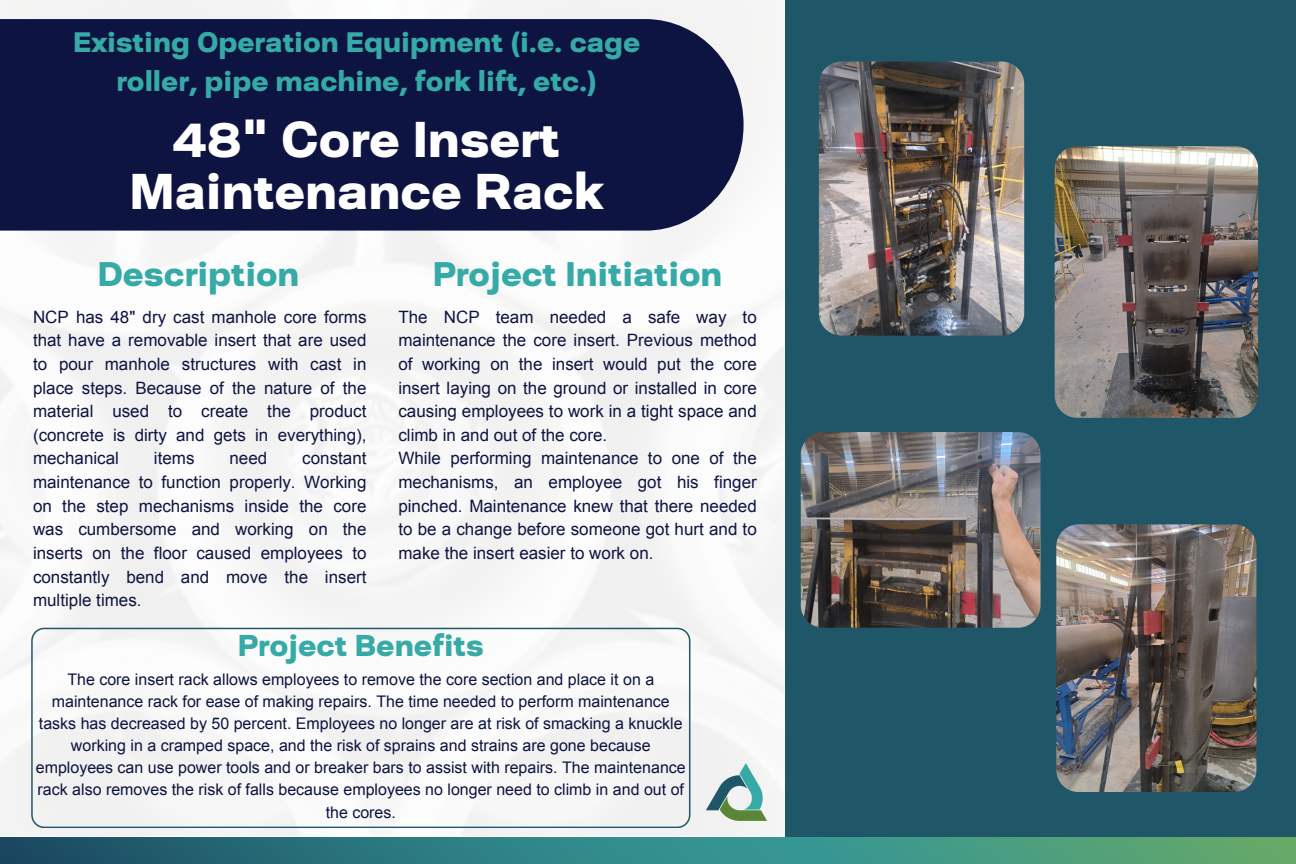
<style>
.page{position:relative;width:1296px;height:864px;background:#fff}
.page>*{position:absolute;margin:0;border:0;box-sizing:border-box;transform-origin:0 0}
.t1{font:800 50px/52.1px "David";color:#fff;text-align:center}
.t2{font:800 33.95px "David";color:#36aaa7}
.t3{font:800 30px "David";color:#36aaa7}
.t4{font:800 28px/39px "David";color:#36aaa7;text-align:center}
.t5{font:17px/23.6px "Arial";color:#0d1442;text-align:justify}
.t6{font:16px/22.1px "Arial";color:#0d1442;text-align:center}
</style>
<div class="page">
<div style="left:785px;top:0;width:511px;height:864px;background:#1f5769"></div>
<img style="left:690px;top:746px;width:93px;height:92px">
<img style="left:0;top:838px;width:1296px;height:26px">
<div style="left:0;top:19px;width:743px;height:212px;background:#0d1442"></div>
<svg style="left:31px;top:628px;width:659px;height:200px"></svg>
<img style="left:819px;top:62px;width:205px;height:274px;border-radius:22px">
<img style="left:801px;top:432px;width:239px;height:196px;border-radius:23px">
<img style="left:1055px;top:146px;width:203px;height:272px;border-radius:22px">
<img style="left:1056px;top:524px;width:200px;height:268px;border-radius:22px">
<p class="t4" style="left:73px;top:23px;width:569px">Existing Operation Equipment (i.e. cage roller, pipe machine, fork lift, etc.)</p>
<p class="t1" style="left:129px;top:113px;width:475px">48" Core Insert<br>Maintenance Rack</p>
<p class="t2" style="left:98px;top:254px;width:203px">Description</p>
<p class="t5" style="left:33px;top:305px;width:335px">NCP has 48" dry cast manhole core forms that have a removable insert that are used to pour manhole structures with cast in place steps. Because of the nature of the material used to create the product (concrete is dirty and gets in everything), mechanical</p>
<p class="t5" style="left:154px;top:447px;width:42px">items</p>
<p class="t5" style="left:230px;top:447px;width:39px">need</p>
<p class="t5" style="left:33px;top:447px;width:335px;text-indent:269px">constant maintenance to function properly. Working on the step mechanisms inside the core was cumbersome and working on the inserts on the floor caused employees to constantly bend and move the insert multiple times.</p>
<p class="t2" style="left:433px;top:254px;width:291px">Project Initiation</p>
<p class="t5" style="left:398px;top:305px;width:360px">The NCP team needed a safe way to maintenance the core insert. Previous method of working on the insert would put the core insert laying on the ground or installed in core causing employees to work in a tight space and climb in and out of the core.</p>
<p class="t5" style="left:398px;top:447px;width:360px">While performing maintenance to one of the mechanisms, an employee got his finger pinched. Maintenance knew that there needed to be a change before someone got hurt and to make the insert easier to work on.</p>
<p class="t3" style="left:238px;top:628px;width:247px">Project Benefits</p>
<p class="t6" style="left:36px;top:668px;width:651px">The core insert rack allows employees to remove the core section and place it on a maintenance rack for ease of making repairs. The time needed to perform maintenance tasks has decreased by 50 percent. Employees no longer are at risk of smacking a knuckle working in a cramped space, and the risk of sprains and strains are gone because employees can use power tools and or breaker bars to assist with repairs. The maintenance rack also removes the risk of falls because employees no longer need to climb in and out of the cores.</p>
</div>
